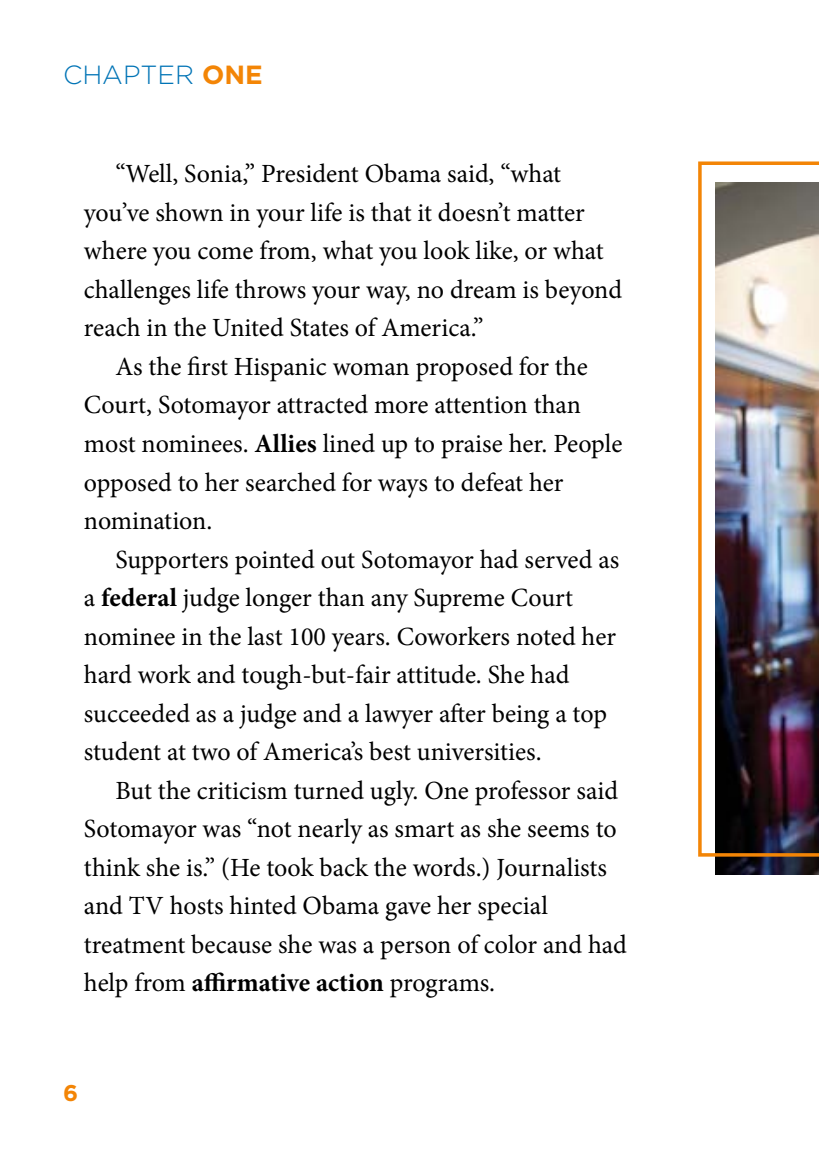
<style>
.page{position:relative;width:819px;height:1166px;background:#fff}
.page>*{position:absolute;margin:0;border:0;box-sizing:border-box;transform-origin:0 0}
.t1{font:26.25px/38.5px "Minion Pro";letter-spacing:-.005em;color:#000}
.t2{font:300 26.25px "Gotham";color:#0074b6}
.t3{font:700 22.75px "Gotham";color:#f38506}
.s1{font-weight:700;color:#f38506}
.s2{font-weight:700}
</style>
<div class="page">
<img style="left:716px;top:856px;width:103px;height:18px">
<img style="left:698px;top:161px;width:121px;height:695px">
<p class="t2" style="left:63px;top:58px;width:201px">CHAPTER <span class="s1">ONE</span></p>
<p class="t1" style="left:84px;top:155px;width:540px;text-indent:32px">“Well, Sonia,” President Obama said, “what you’ve shown in your life is that it doesn’t matter where you come from, what you look like, or what challenges life throws your way, no dream is beyond reach in the United States of America.”</p>
<p class="t1" style="left:84px;top:347px;width:540px;text-indent:32px">As the first Hispanic woman proposed for the Court, Sotomayor attracted more attention than most nominees. <span class="s2">Allies</span> lined up to praise her. People opposed to her searched for ways to defeat her nomination.</p>
<p class="t1" style="left:84px;top:540px;width:537px;text-indent:32px">Supporters pointed out Sotomayor had served as a <span class="s2">federal</span> judge longer than any Supreme Court nominee in the last 100 years. Coworkers noted her hard work and tough-but-fair attitude. She had succeeded as a judge and a lawyer after being a top student at two of America’s best universities.</p>
<p class="t1" style="left:84px;top:771px;width:545px;text-indent:32px">But the criticism turned ugly. One professor said Sotomayor was “not nearly as smart as she seems to think she is.” (He took back the words.) Journalists and TV hosts hinted Obama gave her special treatment because she was a person of color and had help from <span class="s2">affirmative action</span> programs.</p>
<p class="t3" style="left:63px;top:1078px;width:17px">6</p>
</div>
